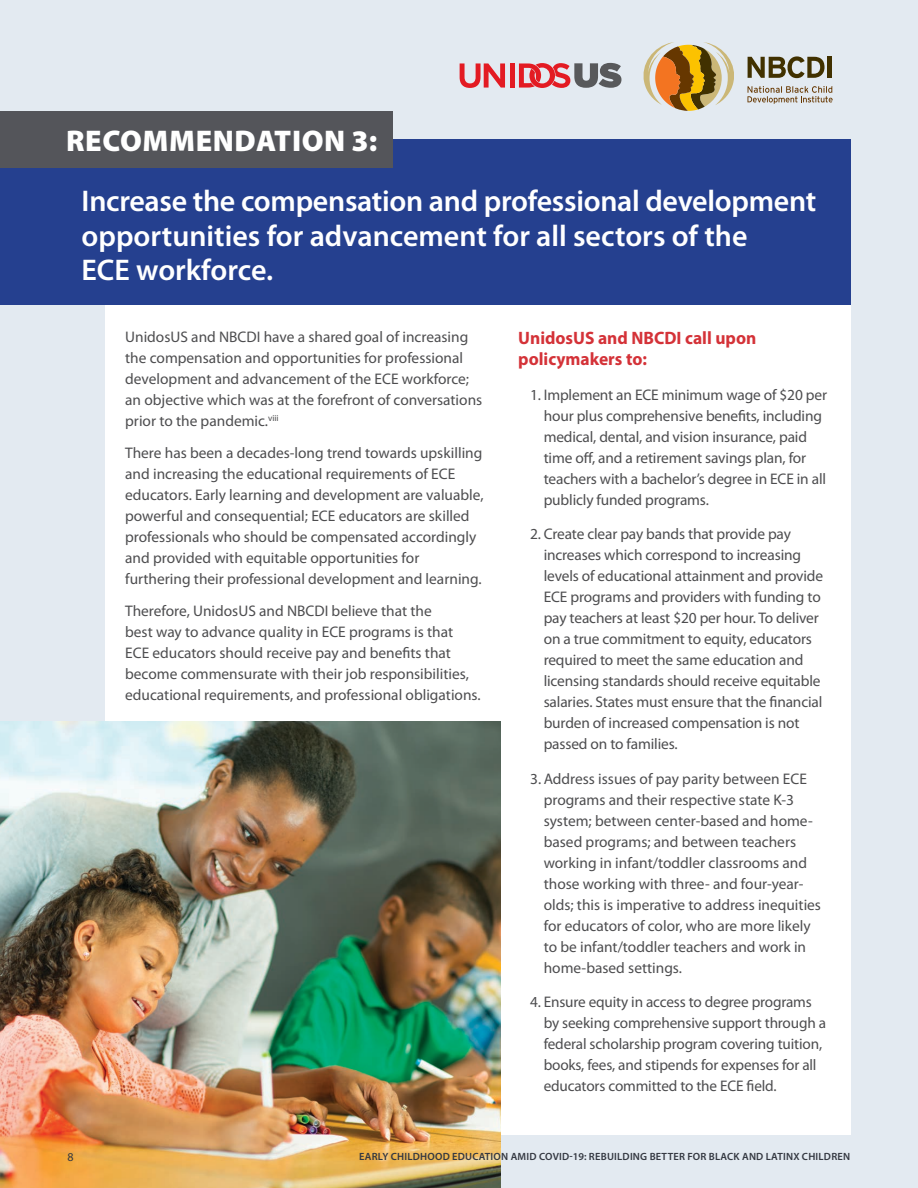
<style>
.page{position:relative;width:918px;height:1188px;background:#e3eaf1}
.page>*{position:absolute;margin:0;border:0;box-sizing:border-box;transform-origin:0 0}
.t1{font:600 30px/34.5px "Myriad Pro";letter-spacing:-.01em;color:#fff}
.t2{font:900 30px "Myriad Pro";letter-spacing:.02em;color:#fff}
.t3{font:700 18px/21px "Myriad Pro";color:#d43238}
.t4{font:15.3px/21px "Myriad Pro";letter-spacing:-.005em;color:#4d4d4f}
.t5{font:12px "Myriad Pro";color:#343841}
.t6{font:600 10.5px "Myriad Pro";letter-spacing:.02em;color:#343841}
</style>
<div class="page">
<div style="left:105px;top:272px;width:745px;height:863px;background:#fff"></div>
<div style="left:0;top:139px;width:850px;height:166px;background:#25408f"></div>
<div style="left:0;top:111px;width:393px;height:56px;background:#54555a"></div>
<svg style="left:643px;top:42px;width:91px;height:69px"></svg>
<svg style="left:747px;top:86px;width:86px;height:18px"></svg>
<svg style="left:748px;top:56px;width:77px;height:22px"></svg>
<hr style="left:828px;top:57px;width:4px;height:21px;background:#413100">
<img style="left:0;top:722px;width:500px;height:466px">
<svg style="left:460px;top:63px;width:45px;height:25px"></svg>
<hr style="left:510px;top:63px;width:4px;height:25px;background:#e31b23">
<svg style="left:519px;top:63px;width:102px;height:25px"></svg>
<h1 class="t2" style="left:66px;top:121px;width:313px">RECOMMENDATION 3:</h1>
<h1 class="t1" style="left:82px;top:183px;width:736px">Increase the compensation and professional development opportunities for advancement for all sectors of the<br>ECE workforce.</h1>
<p class="t4" style="left:125px;top:326px;width:359px">UnidosUS and NBCDI have a shared goal of increasing the compensation and opportunities for professional development and advancement of the ECE workforce; an objective which was at the forefront of conversations prior to the pandemic.<sup>viii</sup></p>
<p class="t4" style="left:125px;top:442px;width:360px">There has been a decades-long trend towards upskilling and increasing the educational requirements of ECE educators. Early learning and development are valuable, powerful and consequential; ECE educators are skilled professionals who should be compensated accordingly and provided with equitable opportunities for furthering their professional development and learning.</p>
<p class="t4" style="left:125px;top:600px;width:357px">Therefore, UnidosUS and NBCDI believe that the<br>best way to advance quality in ECE programs is that ECE educators should receive pay and benefits that become commensurate with their job responsibilities, educational requirements, and professional obligations.</p>
<p class="t3" style="left:518px;top:327px;width:240px">UnidosUS and NBCDI call upon policymakers to:</p>
<p class="t4" style="left:544px;top:384px;width:285px;text-indent:-13px">1. Implement an ECE minimum wage of $20 per hour plus comprehensive benefits, including medical, dental, and vision insurance, paid time off, and a retirement savings plan, for teachers with a bachelor’s degree in ECE in all publicly funded programs.</p>
<p class="t4" style="left:544px;top:523px;width:281px;text-indent:-13px">2. Create clear pay bands that provide pay increases which correspond to increasing levels of educational attainment and provide ECE programs and providers with funding to pay teachers at least $20 per hour. To deliver on a true commitment to equity, educators required to meet the same education and licensing standards should receive equitable salaries. States must ensure that the financial burden of increased compensation is not passed on to families.</p>
<p class="t4" style="left:544px;top:768px;width:279px;text-indent:-13px">3. Address issues of pay parity between ECE programs and their respective state K-3 system; between center-based and home&shy;based programs; and between teachers working in infant/toddler classrooms and those working with three- and four-year&shy;olds; this is imperative to address inequities for educators of color, who are more likely to be infant/toddler teachers and work in home-based settings.</p>
<p class="t4" style="left:544px;top:991px;width:284px;text-indent:-14px">4. Ensure equity in access to degree programs by seeking comprehensive support through a federal scholarship program covering tuition, books, fees, and stipends for expenses for all educators committed to the ECE field.</p>
<p class="t5" style="left:68px;top:1150px;width:8px">8</p>
<p class="t6" style="left:359px;top:1150px;width:493px">EARLY CHILDHOOD EDUCATION AMID COVID-19: REBUILDING BETTER FOR BLACK AND LATINX CHILDREN</p>
</div>
